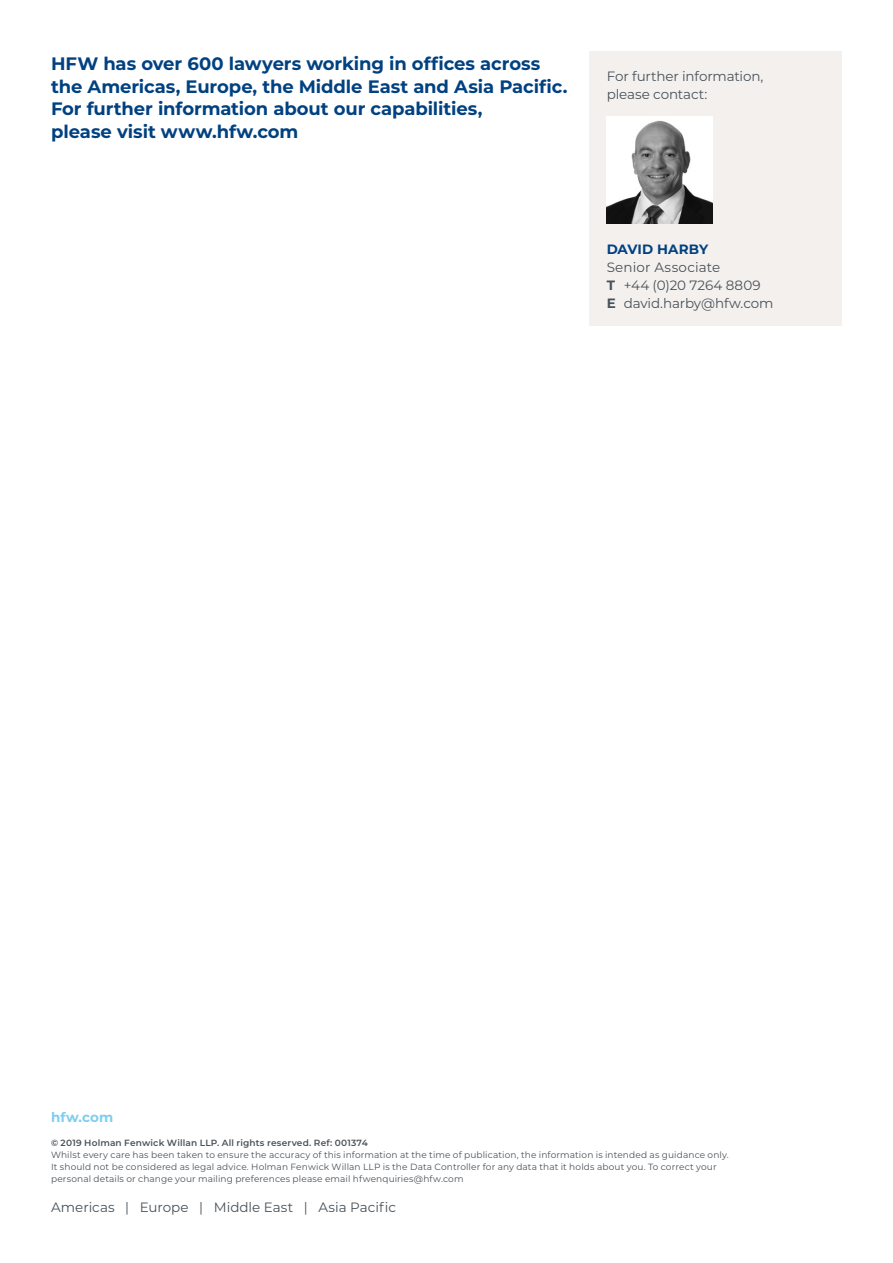
<style>
.page{position:relative;width:893px;height:1263px;background:#fff}
.page>*{position:absolute;margin:0;border:0;box-sizing:border-box;transform-origin:0 0}
.t1{font:700 18px/22.5px "Montserrat";letter-spacing:-.005em;color:#004181}
.t2{font:13.5px/18px "Montserrat";letter-spacing:-.005em;color:#48525a}
.t3{font:700 13.5px "Montserrat";letter-spacing:.01em;color:#004181}
.t4{font:700 13.5px "Montserrat";letter-spacing:.005em;color:#7dcef1}
.t5{font:9px/12px "Montserrat";letter-spacing:.015em;color:#48525a}
.t6{font:600 9px "Montserrat";letter-spacing:.02em;color:#48525a}
.s1{font-weight:700}
</style>
<div class="page">
<div style="left:590px;top:51px;width:252px;height:274px;background:#f4f0ee"></div>
<img style="left:607px;top:117px;width:105px;height:106px">
<h1 class="t1" style="left:51px;top:51px;width:518px">HFW has over 600 lawyers working in offices across the Americas, Europe, the Middle East and Asia Pacific.<br>For further information about our capabilities,<br>please visit www.hfw.com</h1>
<h2 class="t2" style="left:607px;top:67px;width:158px">For further information, please contact:</h2>
<h2 class="t3" style="left:607px;top:240px;width:103px">DAVID HARBY</h2>
<h2 class="t2" style="left:607px;top:258px;width:168px">Senior Associate<br><span class="s1">T</span> +44 (0)20 7264 8809<br><span class="s1">E</span> david.harby@hfw.com</h2>
<h2 class="t4" style="left:51px;top:1107px;width:64px">hfw.com</h2>
<p class="t6" style="left:51px;top:1136px;width:318px">© 2019 Holman Fenwick Willan LLP. All rights reserved. Ref: 001374</p>
<p class="t5" style="left:51px;top:1148px;width:679px">Whilst every care has been taken to ensure the accuracy of this information at the time of publication, the information is intended as guidance only.<br>It should not be considered as legal advice. Holman Fenwick Willan LLP is the Data Controller for any data that it holds about you. To correct your personal details or change your mailing preferences please email hfwenquiries@hfw.com</p>
<h2 class="t2" style="left:51px;top:1198px;width:347px">Americas | Europe | Middle East | Asia Pacific</h2>
</div>
